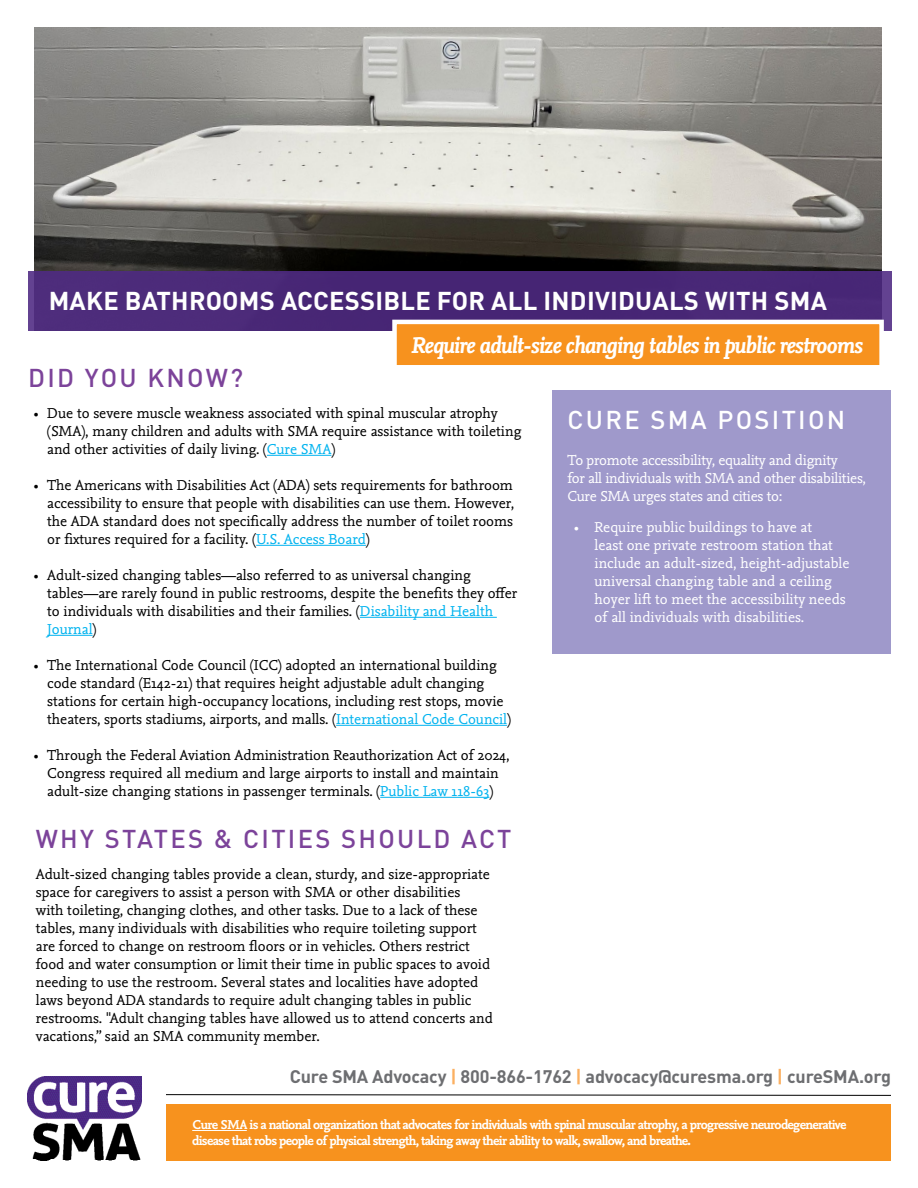
<style>
.page{position:relative;width:918px;height:1188px;background:#fff}
.page>*{position:absolute;margin:0;border:0;box-sizing:border-box;transform-origin:0 0}
.t1{font:700 25.5px "DINOT";letter-spacing:.01em;color:#fff}
.t2{font:500 25.5px "DINOT";letter-spacing:.09em;color:#7c439a}
.t3{font:500 25.5px "DINOT";letter-spacing:.09em;color:#fff}
.t4{font:italic 700 24px "Nexus Mix OT";letter-spacing:-.05em;color:#fff}
.t5{font:700 18px "DINOT";letter-spacing:-.01em;color:#6d6e71}
.t6{font:15px/18px "Nexus Mix OT";color:#000}
.t7{font:15px/18px "Nexus Mix OT";color:#fff}
.t8{font:15px/18px "Nexus Mix OT";letter-spacing:-.02em;color:#fff}
.t9{font:700 13.5px/16.2px "Nexus Mix OT";letter-spacing:-.05em;color:#fff}
.s1{color:#00b3ef}
.s2{color:#fbb061}
</style>
<div class="page">
<img style="left:35px;top:27px;width:847px;height:244px">
<img style="left:27px;top:1076px;width:114px;height:85px">
<div style="left:28px;top:271px;width:864px;height:60px;background:#482776"></div>
<div style="left:166px;top:1104px;width:724px;height:56px;background:#f7921e"></div>
<div style="left:392px;top:320px;width:492px;height:50px;background:#f7921e;border:4px solid #fff"></div>
<hr style="left:192px;top:1130px;width:55px;height:1px;background:#fff">
<svg style="left:166px;top:1094px;width:725px;height:2px"></svg>
<hr style="left:267px;top:455px;width:64px;height:1px;background:#00b3ef">
<hr style="left:256px;top:545px;width:110px;height:1px;background:#00b3ef">
<hr style="left:360px;top:617px;width:137px;height:1px;background:#00b3ef">
<hr style="left:47px;top:635px;width:46px;height:1px;background:#00b3ef">
<hr style="left:336px;top:725px;width:171px;height:1px;background:#00b3ef">
<hr style="left:380px;top:797px;width:109px;height:1px;background:#00b3ef">
<div style="left:552px;top:391px;width:338px;height:263px;background:#9f99cb"></div>
<h1 class="t1" style="left:49px;top:284px;width:780px">MAKE BATHROOMS ACCESSIBLE FOR ALL INDIVIDUALS WITH SMA</h1>
<h1 class="t2" style="left:28px;top:361px;width:217px">DID YOU KNOW?</h1>
<h2 class="t4" style="left:411px;top:332px;width:453px">Require adult-size changing tables in public restrooms</h2>
<p class="t6" style="left:47px;top:404px;width:476px;text-indent:-14px">• Due to severe muscle weakness associated with spinal muscular atrophy (SMA), many children and adults with SMA require assistance with toileting and other activities of daily living. (<span class="s1">Cure SMA</span>)</p>
<p class="t6" style="left:47px;top:476px;width:469px;text-align:justify;text-indent:-14px">• The Americans with Disabilities Act (ADA) sets requirements for bathroom accessibility to ensure that people with disabilities can use them. However, the ADA standard does not specifically address the number of toilet rooms or fixtures required for a facility. (<span class="s1">U.S. Access Board</span>)</p>
<p class="t6" style="left:47px;top:566px;width:472px;text-indent:-14px">• Adult-sized changing tables—also referred to as universal changing tables—are rarely found in public restrooms, despite the benefits they offer to individuals with disabilities and their families. (<span class="s1">Disability and Health Journal</span>)</p>
<p class="t6" style="left:47px;top:656px;width:465px;text-indent:-14px">• The International Code Council (ICC) adopted an international building code standard (E142-21) that requires height adjustable adult changing stations for certain high-occupancy locations, including rest stops, movie theaters, sports stadiums, airports, and malls. (<span class="s1">International Code Council</span>)</p>
<p class="t6" style="left:34px;top:746px;width:477px;text-align:center">• Through the Federal Aviation Administration Reauthorization Act of 2024,<br>Congress required all medium and large airports to install and maintain adult-size changing stations in passenger terminals. (<span class="s1">Public Law 118-63</span>)</p>
<h1 class="t2" style="left:36px;top:823px;width:477px">WHY STATES &amp; CITIES SHOULD ACT</h1>
<p class="t6" style="left:36px;top:865px;width:459px">Adult-sized changing tables provide a clean, sturdy, and size-appropriate space for caregivers to assist a person with SMA or other disabilities<br>with toileting, changing clothes, and other tasks. Due to a lack of these tables, many individuals with disabilities who require toileting support are forced to change on restroom floors or in vehicles. Others restrict food and water consumption or limit their time in public spaces to avoid needing to use the restroom. Several states and localities have adopted laws beyond ADA standards to require adult changing tables in public restrooms. "Adult changing tables have allowed us to attend concerts and vacations,” said an SMA community member.</p>
<h1 class="t3" style="left:568px;top:403px;width:279px">CURE SMA POSITION</h1>
<p class="t8" style="left:568px;top:452px;width:300px">To promote accessibility, equality and dignity<br>for all individuals with SMA and other disabilities,<br>Cure SMA urges states and cities to:</p>
<p class="t7" style="left:595px;top:518px;width:257px;text-indent:-20px">• Require public buildings to have at<br>least one private restroom station that include an adult-sized, height-adjustable universal changing table and a ceiling hoyer lift to meet the accessibility needs of all individuals with disabilities.</p>
<p class="t5" style="left:290px;top:1065px;width:603px">Cure SMA Advocacy <span class="s2">|</span> 800-866-1762 <span class="s2">|</span> advocacy@curesma.org <span class="s2">|</span> cureSMA.org</p>
<p class="t9" style="left:192px;top:1117px;width:656px">Cure SMA is a national organization that advocates for individuals with spinal muscular atrophy, a progressive neurodegenerative disease that robs people of physical strength, taking away their ability to walk, swallow, and breathe.</p>
</div>
